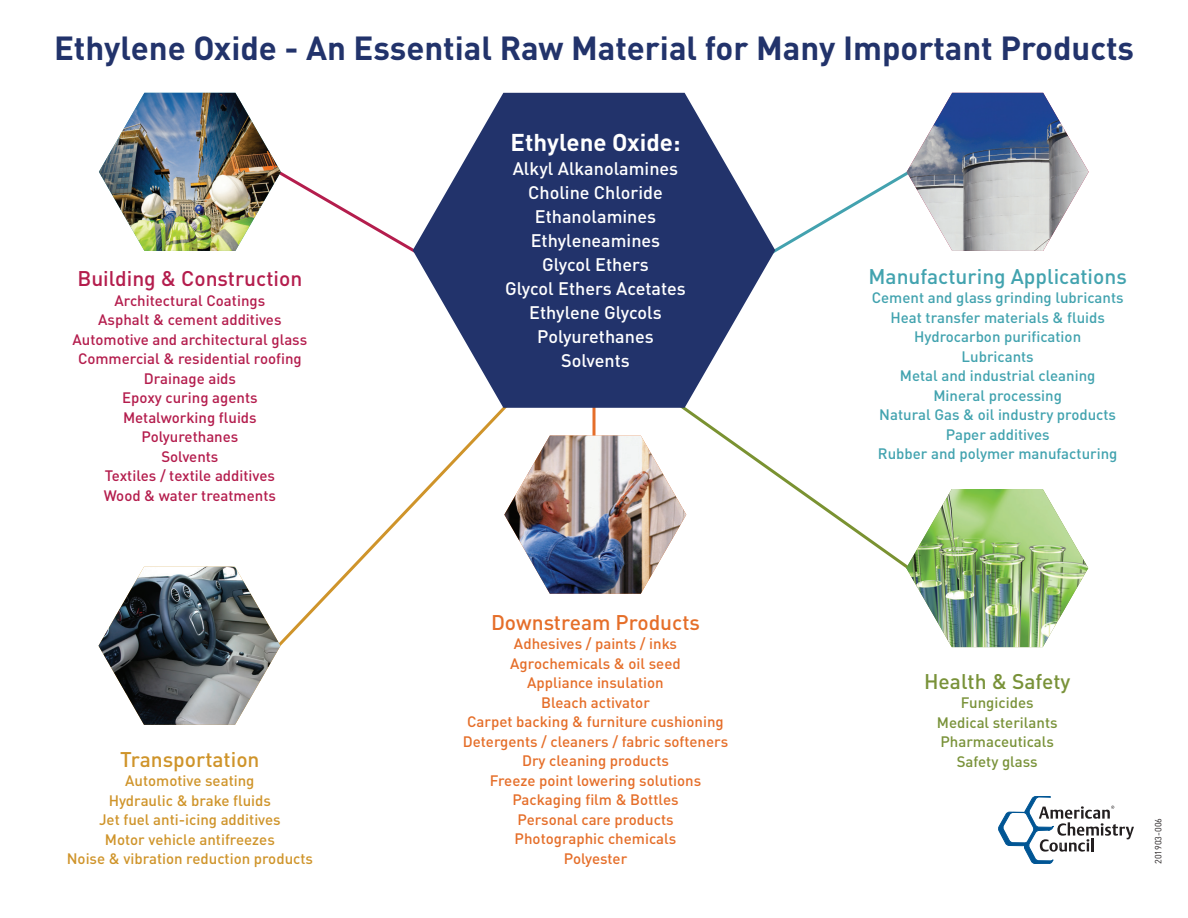
<style>
.page{position:relative;width:1188px;height:918px;background:#fff}
.page>*{position:absolute;margin:0;border:0;box-sizing:border-box;transform-origin:0 0}
.t1{font:700 33px "DINOT";color:#22336b}
.t2{font:700 24px "DINOT";color:#fff}
.t3{font:500 21px "DINOT";color:#42a3af}
.t4{font:500 21px "DINOT";color:#b41d4d}
.t5{font:500 21px "DINOT";color:#e56e29}
.t6{font:500 21px "DINOT";color:#cf942a}
.t7{font:500 21px "DINOT";color:#799239}
.t8{font:500 18px/24px "DINOT";color:#fff;text-align:center}
.t9{font:500 15px/19.5px "DINOT";color:#e56e29;text-align:center}
.t10{font:500 15px/19.5px "DINOT";color:#b41d4d;text-align:center}
.t11{font:500 15px/19.5px "DINOT";color:#42a3af;text-align:center}
.t12{font:500 15px "DINOT";color:#cf942a}
.t13{font:500 15px "DINOT";color:#799239}
.Body{font:9px "DINOT";color:#231f20}
</style>
<div class="page">
<svg style="left:998px;top:796px;width:136px;height:68px"></svg>
<svg style="left:280px;top:408px;width:224px;height:239px"></svg>
<svg style="left:416px;top:93px;width:356px;height:315px;fill:#22336b"></svg>
<svg style="left:281px;top:93px;width:141px;height:164px"></svg>
<img style="left:99px;top:93px;width:182px;height:158px">
<svg style="left:768px;top:93px;width:139px;height:163px"></svg>
<img style="left:907px;top:93px;width:182px;height:158px">
<svg style="left:504px;top:401px;width:584px;height:246px"></svg>
<img style="left:504px;top:436px;width:182px;height:158px">
<img style="left:99px;top:567px;width:181px;height:158px">
<p class="t1" style="left:54px;top:27px;width:1082px">Ethylene Oxide - An Essential Raw Material for Many Important Products</p>
<p class="t4" style="left:77px;top:265px;width:226px">Building &amp; Construction</p>
<p class="t10" style="left:98px;top:290px;width:185px">Architectural Coatings<br>Asphalt &amp; cement additives</p>
<p class="t10" style="left:73px;top:329px;width:236px">Automotive and architectural glass</p>
<p class="t10" style="left:78px;top:349px;width:225px">Commercial &amp; residential roofing<br>Drainage aids</p>
<p class="t10" style="left:122px;top:388px;width:137px;text-align:left">Epoxy curing agents<br>Metalworking fluids</p>
<p class="t10" style="left:141px;top:427px;width:99px">Polyurethanes</p>
<p class="t10" style="left:161px;top:446px;width:59px">Solvents</p>
<p class="t10" style="left:105px;top:466px;width:172px">Textiles / textile additives</p>
<p class="t10" style="left:104px;top:485px;width:174px">Wood &amp; water treatments</p>
<p class="t2" style="left:511px;top:127px;width:171px">Ethylene Oxide:</p>
<p class="t8" style="left:513px;top:157px;width:167px">Alkyl Alkanolamines</p>
<p class="t8" style="left:528px;top:181px;width:136px">Choline Chloride</p>
<p class="t8" style="left:535px;top:205px;width:123px">Ethanolamines</p>
<p class="t8" style="left:531px;top:229px;width:131px">Ethyleneamines</p>
<p class="t8" style="left:505px;top:253px;width:182px">Glycol Ethers<br>Glycol Ethers Acetates</p>
<p class="t8" style="left:529px;top:301px;width:134px">Ethylene Glycols</p>
<p class="t8" style="left:537px;top:325px;width:118px">Polyurethanes</p>
<p class="t8" style="left:561px;top:349px;width:70px">Solvents</p>
<p class="t3" style="left:869px;top:262px;width:260px">Manufacturing Applications</p>
<p class="t11" style="left:872px;top:287px;width:253px">Cement and glass grinding lubricants</p>
<p class="t11" style="left:890px;top:307px;width:216px">Heat transfer materials &amp; fluids</p>
<p class="t11" style="left:914px;top:326px;width:168px">Hydrocarbon purification</p>
<p class="t11" style="left:962px;top:346px;width:74px">Lubricants</p>
<p class="t11" style="left:900px;top:365px;width:197px">Metal and industrial cleaning</p>
<p class="t11" style="left:933px;top:385px;width:130px">Mineral processing</p>
<p class="t11" style="left:879px;top:404px;width:238px">Natural Gas &amp; oil industry products<br>Paper additives</p>
<p class="t11" style="left:878px;top:443px;width:241px">Rubber and polymer manufacturing</p>
<p class="t6" style="left:120px;top:746px;width:141px">Transportation</p>
<p class="t12" style="left:125px;top:771px;width:131px">Automotive seating</p>
<p class="t12" style="left:109px;top:790px;width:164px">Hydraulic &amp; brake fluids</p>
<p class="t12" style="left:99px;top:810px;width:183px">Jet fuel anti-icing additives</p>
<p class="t12" style="left:105px;top:830px;width:171px">Motor vehicle antifreezes</p>
<p class="t12" style="left:67px;top:849px;width:248px">Noise &amp; vibration reduction products</p>
<p class="t5" style="left:491px;top:609px;width:210px">Downstream Products</p>
<p class="t9" style="left:514px;top:634px;width:165px">Adhesives / paints / inks</p>
<p class="t9" style="left:510px;top:653px;width:172px">Agrochemicals &amp; oil seed</p>
<p class="t9" style="left:527px;top:673px;width:138px">Appliance insulation</p>
<p class="t9" style="left:541px;top:692px;width:110px">Bleach activator</p>
<p class="t9" style="left:467px;top:712px;width:258px">Carpet backing &amp; furniture cushioning</p>
<p class="t9" style="left:463px;top:731px;width:267px">Detergents / cleaners / fabric softeners</p>
<p class="t9" style="left:522px;top:751px;width:148px">Dry cleaning products</p>
<p class="t9" style="left:490px;top:770px;width:213px">Freeze point lowering solutions</p>
<p class="t9" style="left:512px;top:790px;width:168px">Packaging film &amp; Bottles<br>Personal care products</p>
<p class="t9" style="left:515px;top:829px;width:163px">Photographic chemicals<br>Polyester</p>
<p class="t7" style="left:924px;top:668px;width:148px">Health &amp; Safety</p>
<p class="t13" style="left:961px;top:693px;width:74px">Fungicides</p>
<p class="t13" style="left:937px;top:713px;width:122px">Medical sterilants</p>
<p class="t13" style="left:940px;top:732px;width:115px">Pharmaceuticals</p>
<p class="t13" style="left:957px;top:752px;width:83px">Safety glass</p>
<p class="Body" style="left:1153px;top:864px;width:48px;rotate:-90deg">201903-006</p>
</div>
